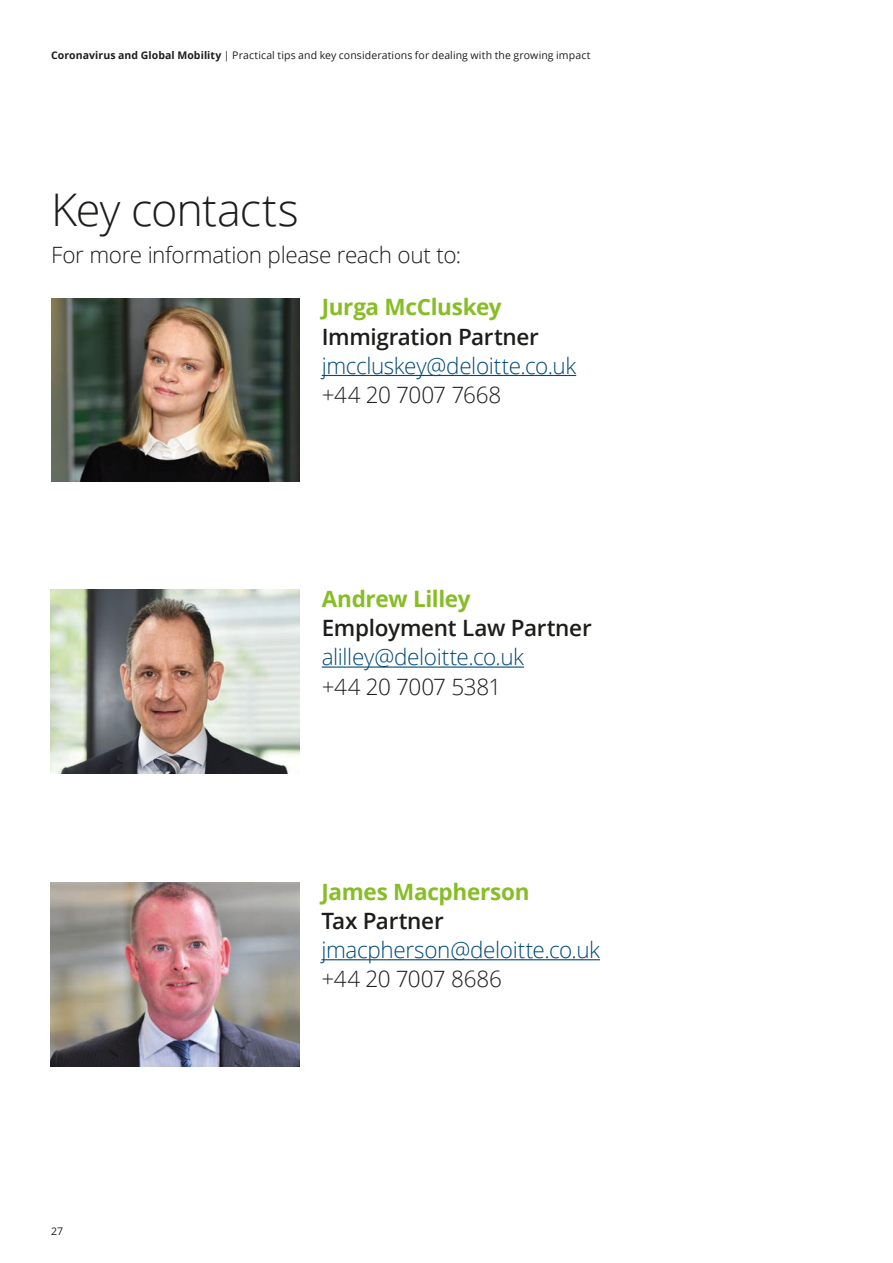
<style>
.page{position:relative;width:893px;height:1263px;background:#fff}
.page>*{position:absolute;margin:0;border:0;box-sizing:border-box;transform-origin:0 0}
.Story_heading_light{font:300 45px "Open Sans";letter-spacing:-.02em;color:#1d1d1b}
.Body_copy__12_15pt{font:300 22.5px/29.2px "Open Sans";letter-spacing:-.015em;color:#004a7b}
.Subhead_A__8_5_12pt{font:700 22.5px "Open Sans";letter-spacing:-.015em;color:#87bd25}
.Body_copy__12_15pt-2{font:300 22.5px "Open Sans";letter-spacing:-.015em;color:#1d1d1b}
.t1{font:10.5px "Open Sans";letter-spacing:.01em;color:#1d1d1b}
.s1{font-weight:700}
.s2{font-weight:600;color:#1d1d1b}
.s3{color:#1d1d1b}
</style>
<div class="page">
<img style="left:52px;top:298px;width:247px;height:184px">
<img style="left:50px;top:590px;width:250px;height:183px">
<img style="left:51px;top:882px;width:249px;height:184px">
<hr style="left:322px;top:375px;width:254px;height:1px;background:#004a7b">
<hr style="left:322px;top:666px;width:202px;height:2px;background:#004a7b">
<hr style="left:321px;top:959px;width:279px;height:1px;background:#004a7b">
<p class="t1" style="left:51px;top:48px;width:541px"><span class="s1">Coronavirus and Global Mobility</span> | Practical tips and key considerations for dealing with the growing impact</p>
<p class="Story_heading_light" style="left:51px;top:179px;width:249px">Key contacts</p>
<p class="Body_copy__12_15pt-2" style="left:51px;top:240px;width:412px">For more information please reach out to:</p>
<p class="Subhead_A__8_5_12pt" style="left:322px;top:291px;width:181px">Jurga McCluskey</p>
<p class="Body_copy__12_15pt" style="left:322px;top:321px;width:256px"><span class="s2">Immigration Partner </span>jmccluskey@deloitte.co.uk <span class="s3">+44 20 7007 7668</span></p>
<p class="Subhead_A__8_5_12pt" style="left:322px;top:583px;width:150px">Andrew Lilley</p>
<p class="Body_copy__12_15pt" style="left:322px;top:613px;width:271px"><span class="s2">Employment Law Partner </span>alilley@deloitte.co.uk<br><span class="s3">+44 20 7007 5381</span></p>
<p class="t1" style="left:51px;top:1224px;width:14px">27</p>
<p class="Subhead_A__8_5_12pt" style="left:321px;top:875px;width:210px">James Macpherson</p>
<p class="Body_copy__12_15pt" style="left:321px;top:905px;width:280px"><span class="s2">Tax Partner </span>jmacpherson@deloitte.co.uk <span class="s3">+44 20 7007 8686</span></p>
</div>
